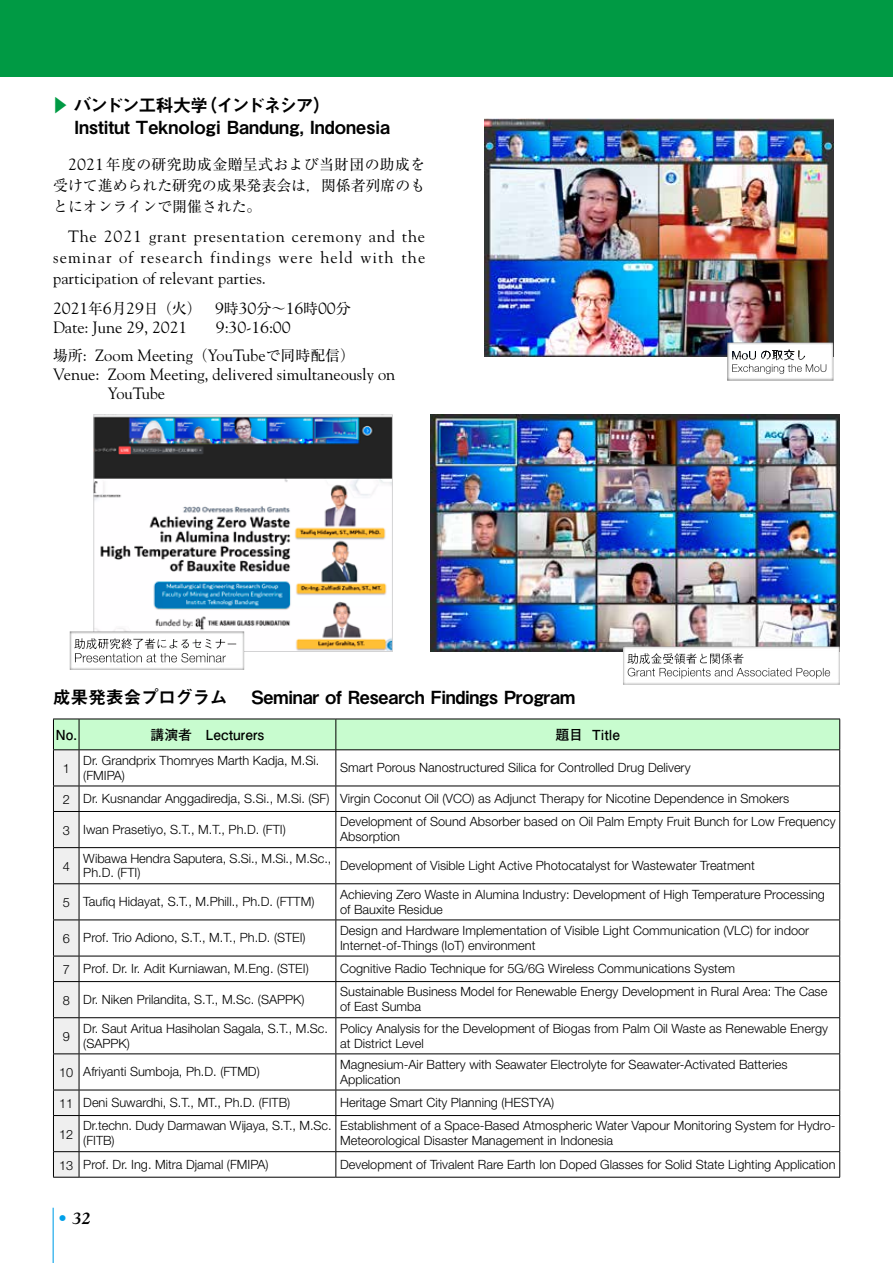
<style>
.page{position:relative;width:893px;height:1263px;background:#fff}
.page>*{position:absolute;margin:0;border:0;box-sizing:border-box;transform-origin:0 0}
.t1{font:18px/22.4px "Midashi Go Pro MB31";letter-spacing:-.01em;color:#000}
.t2{font:18px "Midashi Go Pro MB31";letter-spacing:-.035em;color:#000}
.t3{font:italic 700 16.95px "Goudy Std";color:#000}
.t4{font:16.35px/21.3px "Goudy Std";color:#000;text-align:justify}
.t5{font:16.35px/19.2px "Goudy Std";color:#000;scale:1.1 1}
.t6{font:14.85px/21.3px "Ryumin Pro";color:#000;text-align:justify}
.t7{font:700 13.8px "Futo Go B101 Pro";color:#000}
.t8{font:300 12.75px/14.9px "Helvetica Neue LT Std";color:#000}
.s1{color:#009a44}
.s2{font-family:"Goudy Std";font-size:16.35px}
.s3{font-family:"Ryumin Pro";font-size:14.85px}
.s4{color:#00a0e9}
</style>
<div class="page">
<hr style="left:53px;top:1208px;width:1px;height:55px;background:#00a0e9">
<img style="left:95px;top:416px;width:296px;height:234px">
<div style="left:93px;top:414px;width:300px;height:238px;border:1px solid #d3d3d4"></div>
<div style="left:0;top:0;width:893px;height:77px;background:#009a44"></div>
<svg style="left:53px;top:719px;width:787px;height:459px"></svg>
<hr style="left:79px;top:1177px;width:257px;height:1px;background:#000">
<img style="left:431px;top:415px;width:408px;height:237px">
<svg style="left:620px;top:644px;width:220px;height:41px"></svg>
<img style="left:485px;top:118px;width:348px;height:239px">
<svg style="left:69px;top:628px;width:181px;height:42px"></svg>
<svg style="left:724px;top:341px;width:110px;height:40px"></svg>
<h1 class="t1" style="left:74px;top:91px;width:317px;text-indent:-23px"><span class="s1">▶</span> バンドン工科大学（インドネシア）<br>Institut Teknologi Bandung, Indonesia</h1>
<p class="t6" style="left:53px;top:152px;width:374px;text-indent:15px"><span class="s2">2021</span>年度の研究助成金贈呈式および当財団の助成を受けて進められた研究の成果発表会は，関係者列席のもとにオンラインで開催された。</p>
<p class="t4" style="left:53px;top:225px;width:374px;text-indent:15px">The 2021 grant presentation ceremony and the seminar of research findings were held with the participation of relevant parties.</p>
<p class="t5" style="left:53px;top:299px;width:272px">2021<span class="s3">年</span>6<span class="s3">月</span>29<span class="s3">日（火）</span> 9<span class="s3">時</span>30<span class="s3">分～</span>16<span class="s3">時</span>00<span class="s3">分<br></span>Date: June 29, 2021</p>
<p class="t5" style="left:53px;top:314px;width:276px;line-height:27.6px;text-indent:163px">9:30-16:00<br><span class="s3">場所</span>: Zoom Meeting<span class="s3">（</span>YouTube<span class="s3">で同時配信）</span></p>
<p class="t4" style="left:108px;top:365px;width:289px;line-height:19.2px;text-indent:-55px">Venue: Zoom Meeting, delivered simultaneously on<br>YouTube</p>
<h1 class="t2" style="left:53px;top:682px;width:176px">成果発表会プログラム</h1>
<h1 class="t1" style="left:251px;top:684px;width:326px">Seminar of Research Findings Program</h1>
<p class="t7" style="left:55px;top:723px;width:23px">No.</p>
<p class="t7" style="left:151px;top:723px;width:115px">講演者　Lecturers</p>
<p class="t7" style="left:555px;top:723px;width:66px">題目 Title</p>
<p class="t8" style="left:63px;top:761px;width:9px">1</p>
<p class="t8" style="left:83px;top:752px;width:238px">Dr. Grandprix Thomryes Marth Kadja, M.Si. (FMIPA)</p>
<p class="t8" style="left:340px;top:760px;width:352px">Smart Porous Nanostructured Silica for Controlled Drug Delivery</p>
<p class="t8" style="left:63px;top:791px;width:728px">2 Dr. Kusnandar Anggadiredja, S.Si., M.Si. (SF) Virgin Coconut Oil (VCO) as Adjunct Therapy for Nicotine Dependence in Smokers</p>
<p class="t8" style="left:63px;top:821px;width:225px">3 Iwan Prasetiyo, S.T., M.T., Ph.D. (FTI)</p>
<p class="t8" style="left:340px;top:814px;width:497px">Development of Sound Absorber based on Oil Palm Empty Fruit Bunch for Low Frequency<br>Absorption</p>
<p class="t8" style="left:63px;top:859px;width:9px">4</p>
<p class="t8" style="left:83px;top:850px;width:250px">Wibawa Hendra Saputera, S.Si., M.Si., M.Sc.,<br>Ph.D. (FTI)</p>
<p class="t8" style="left:340px;top:858px;width:416px">Development of Visible Light Active Photocatalyst for Wastewater Treatment</p>
<p class="t8" style="left:63px;top:894px;width:253px">5 Taufiq Hidayat, S.T., M.Phill., Ph.D. (FTTM)</p>
<p class="t8" style="left:340px;top:886px;width:486px">Achieving Zero Waste in Alumina Industry: Development of High Temperature Processing of Bauxite Residue</p>
<p class="t8" style="left:63px;top:930px;width:244px">6 Prof. Trio Adiono, S.T., M.T., Ph.D. (STEI)</p>
<p class="t8" style="left:340px;top:922px;width:471px">Design and Hardware Implementation of Visible Light Communication (VLC) for indoor<br>Internet-of-Things (IoT) environment</p>
<p class="t8" style="left:63px;top:961px;width:248px">7 Prof. Dr. Ir. Adit Kurniawan, M.Eng. (STEI)</p>
<p class="t8" style="left:340px;top:961px;width:397px">Cognitive Radio Technique for 5G/6G Wireless Communications System</p>
<p class="t8" style="left:63px;top:992px;width:243px">8 Dr. Niken Prilandita, S.T., M.Sc. (SAPPK)</p>
<p class="t8" style="left:340px;top:984px;width:489px">Sustainable Business Model for Renewable Energy Development in Rural Area: The Case of East Sumba</p>
<p class="t8" style="left:63px;top:1029px;width:9px">9</p>
<p class="t8" style="left:83px;top:1020px;width:246px">Dr. Saut Aritua Hasiholan Sagala, S.T., M.Sc. (SAPPK)</p>
<p class="t8" style="left:340px;top:1020px;width:489px">Policy Analysis for the Development of Biogas from Palm Oil Waste as Renewable Energy at District Level</p>
<p class="t8" style="left:59px;top:1064px;width:202px">10 Afriyanti Sumboja, Ph.D. (FTMD)</p>
<p class="t8" style="left:340px;top:1056px;width:449px">Magnesium-Air Battery with Seawater Electrolyte for Seawater-Activated Batteries<br>Application</p>
<p class="t8" style="left:59px;top:1095px;width:233px">11 Deni Suwardhi, S.T., MT., Ph.D. (FITB)</p>
<p class="t8" style="left:340px;top:1095px;width:216px">Heritage Smart City Planning (HESTYA)</p>
<p class="t8" style="left:59px;top:1127px;width:16px">12</p>
<p class="t8" style="left:83px;top:1118px;width:250px">Dr.techn. Dudy Darmawan Wijaya, S.T., M.Sc. (FITB)</p>
<p class="t8" style="left:340px;top:1118px;width:497px">Establishment of a Space-Based Atmospheric Water Vapour Monitoring System for Hydro-<br>Meteorological Disaster Management in Indonesia</p>
<p class="t8" style="left:59px;top:1156px;width:211px">13 Prof. Dr. Ing. Mitra Djamal (FMIPA)</p>
<p class="t8" style="left:340px;top:1156px;width:497px">Development of Trivalent Rare Earth Ion Doped Glasses for Solid State Lighting Application</p>
<h2 class="t3" style="left:57px;top:1207px;width:35px"><span class="s4">•</span> 32</h2>
</div>
